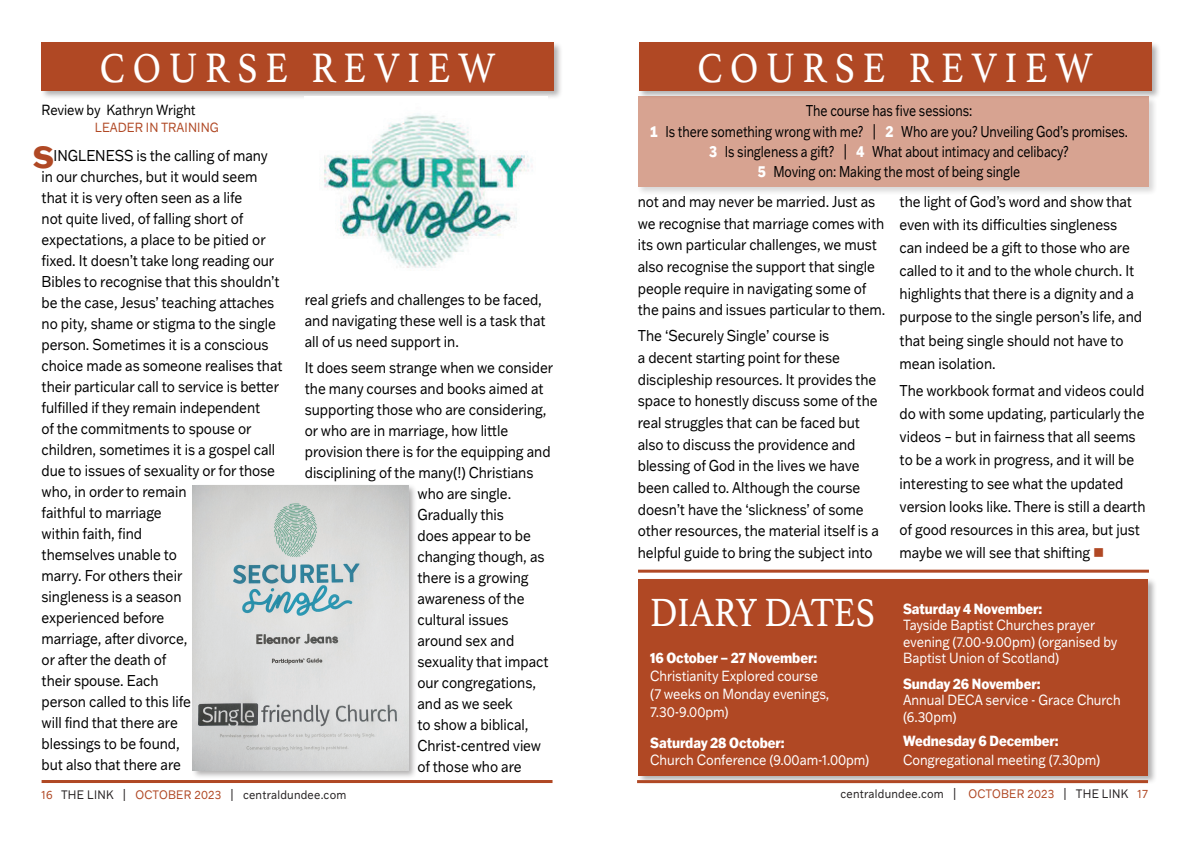
<style>
.page{position:relative;width:1191px;height:842px;background:#fff}
.page>*{position:absolute;margin:0;border:0;box-sizing:border-box;transform-origin:0 0}
.t1{font:43.2px "Athelas";color:#fff;scale:.87 1}
.t2{font:41.3px "Athelas";letter-spacing:-.005em;color:#fff;scale:.88 1}
.t3{font:800 30px "Franklin Gothic ATF";color:#b04824}
.t4{font:15.4px/21px "Franklin Gothic ATF";letter-spacing:-.005em;color:#000;scale:.87 1}
.t5{font:15.4px/20.4px "Franklin Gothic ATF";letter-spacing:-.005em;color:#000;text-align:center;scale:.79 1}
.t6{font:14.4px/16.1px "Franklin Gothic ATF";letter-spacing:-.005em;color:#fff;scale:.88 1}
.t7{font:800 14.4px "Franklin Gothic ATF";letter-spacing:-.005em;color:#fff;scale:.88 1}
.t8{font:14.4px "Franklin Gothic ATF";letter-spacing:-.005em;color:#000;scale:.88 1}
.t9{font:13px "Franklin Gothic ATF";color:#b04824;scale:.9 1}
.t10{font:12px "Franklin Gothic ATF";letter-spacing:.02em;color:#231f20;scale:.9 1}
.s1{font-weight:800;color:#fff}
.s2{color:#b04824}
.s3{color:#fff}
</style>
<div class="page">
<div style="left:637px;top:577px;width:520px;height:207px;background:#231f20;opacity:.35"></div>
<div style="left:638px;top:579px;width:510px;height:196px;background:#b04824"></div>
<div style="left:191px;top:484px;width:227px;height:296px;background:#231f20;opacity:.35"></div>
<img style="left:193px;top:485px;width:215px;height:285px">
<div style="left:40px;top:41px;width:523px;height:59px;background:#231f20;opacity:.35"></div>
<div style="left:42px;top:43px;width:512px;height:48px;background:#b04824"></div>
<div style="left:637px;top:41px;width:523px;height:59px;background:#231f20;opacity:.35"></div>
<div style="left:639px;top:43px;width:512px;height:48px;background:#b04824"></div>
<div style="left:636px;top:95px;width:522px;height:101px;background:#231f20;opacity:.35"></div>
<div style="left:638px;top:96px;width:511px;height:91px;background:#d7a391"></div>
<hr style="left:638px;top:570px;width:511px;height:3px;background:#b04824">
<hr style="left:42px;top:780px;width:510px;height:3px;background:#b04824">
<hr style="left:637px;top:780px;width:511px;height:3px;background:#b04824">
<img style="left:305px;top:96px;width:242px;height:172px">
<h1 class="t1" style="left:100px;top:34px;width:456px">C O U R S E R E V I E W</h1>
<h1 class="t1" style="left:697px;top:34px;width:456px">C O U R S E R E V I E W</h1>
<p class="t8" style="left:42px;top:101px;width:177px">Review by Kathryn Wright</p>
<p class="t9" style="left:95px;top:118px;width:139px">LEADER IN TRAINING</p>
<p class="t4" style="left:42px;top:145px;width:279px;text-indent:12px">INGLENESS is the calling of many in our churches, but it would seem that it is very often seen as a life<br>not quite lived, of falling short of expectations, a place to be pitied or fixed. It doesn’t take long reading our<br>Bibles to recognise that this shouldn’t be the case, Jesus’ teaching attaches no pity, shame or stigma to the single person. Sometimes it is a conscious choice made as someone realises that their particular call to service is better fulfilled if they remain independent<br>of the commitments to spouse or children, sometimes it is a gospel call due to issues of sexuality or for those who, in order to remain<br>faithful to marriage<br>within faith, find<br>themselves unable to<br>marry. For others their<br>singleness is a season<br>experienced before<br>marriage, after divorce,<br>or after the death of<br>their spouse. Each<br>person called to this life<br>will find that there are<br>blessings to be found,<br>but also that there are</p>
<h3 class="t3" style="left:33px;top:137px;width:23px">S</h3>
<p class="t4" style="left:305px;top:289px;width:278px">real griefs and challenges to be faced, and navigating these well is a task that all of us need support in.</p>
<p class="t4" style="left:305px;top:356px;width:287px">It does seem strange when we consider</p>
<p class="t4" style="left:305px;top:377px;width:276px">the many courses and books aimed at</p>
<p class="t4" style="left:305px;top:398px;width:279px">supporting those who are considering,</p>
<p class="t4" style="left:305px;top:419px;width:235px">or who are in marriage, how little</p>
<p class="t4" style="left:305px;top:440px;width:284px">provision there is for the equipping and</p>
<p class="t4" style="left:305px;top:461px;width:264px">disciplining of the many(!) Christians</p>
<p class="t4" style="left:417px;top:482px;width:109px">who are single.</p>
<p class="t4" style="left:417px;top:503px;width:101px">Gradually this</p>
<p class="t4" style="left:417px;top:524px;width:132px">does appear to be</p>
<p class="t4" style="left:417px;top:545px;width:148px">changing though, as</p>
<p class="t4" style="left:417px;top:566px;width:129px">there is a growing</p>
<p class="t4" style="left:417px;top:587px;width:124px">awareness of the</p>
<p class="t4" style="left:417px;top:608px;width:106px">cultural issues</p>
<p class="t4" style="left:417px;top:629px;width:113px">around sex and</p>
<p class="t4" style="left:417px;top:650px;width:152px">sexuality that impact</p>
<p class="t4" style="left:417px;top:671px;width:138px">our congregations,</p>
<p class="t4" style="left:417px;top:692px;width:111px">and as we seek</p>
<p class="t4" style="left:417px;top:713px;width:129px">to show a biblical,</p>
<p class="t4" style="left:417px;top:734px;width:144px">Christ-centred view</p>
<p class="t4" style="left:417px;top:755px;width:121px">of those who are</p>
<p class="t5" style="left:650px;top:100px;width:607px">The course has five sessions:<br><span class="s1">1</span> Is there something wrong with me? | <span class="s1">2</span> Who are you? Unveiling God’s promises.<br><span class="s1">3</span> Is singleness a gift? | <span class="s1">4</span> What about intimacy and celibacy?<br><span class="s1">5</span> Moving on: Making the most of being single</p>
<p class="t4" style="left:638px;top:190px;width:286px;line-height:21.7px">not and may never be married. Just as we recognise that marriage comes with its own particular challenges, we must also recognise the support that single people require in navigating some of the pains and issues particular to them.</p>
<p class="t4" style="left:638px;top:324px;width:278px;line-height:21.7px">The ‘Securely Single’ course is<br>a decent starting point for these discipleship resources. It provides the space to honestly discuss some of the real struggles that can be faced but also to discuss the providence and blessing of God in the lives we have been called to. Although the course doesn’t have the ‘slickness’ of some other resources, the material itself is a helpful guide to bring the subject into</p>
<h2 class="t2" style="left:650px;top:580px;width:257px">DIARY DATES</h2>
<p class="t7" style="left:650px;top:648px;width:191px">16 October – 27 November:</p>
<p class="t6" style="left:650px;top:667px;width:205px;line-height:17.8px">Christianity Explored course (7 weeks on Monday evenings,<br>7.30-9.00pm)</p>
<p class="t7" style="left:650px;top:733px;width:154px">Saturday 28 October:</p>
<p class="t6" style="left:650px;top:752px;width:250px">Church Conference (9.00am-1.00pm)</p>
<p class="t4" style="left:899px;top:189px;width:280px;line-height:23.1px">the light of God’s word and show that even with its difficulties singleness can indeed be a gift to those who are called to it and to the whole church. It highlights that there is a dignity and a purpose to the single person’s life, and that being single should not have to mean isolation.</p>
<p class="t4" style="left:899px;top:379px;width:284px;line-height:23.1px">The workbook format and videos could do with some updating, particularly the videos – but in fairness that all seems to be a work in progress, and it will be interesting to see what the updated version looks like. There is still a dearth of good resources in this area, but just maybe we will see that shifting <span class="s2">■</span></p>
<p class="t7" style="left:903px;top:599px;width:160px">Saturday 4 November:</p>
<p class="t6" style="left:903px;top:617px;width:245px">Tayside Baptist Churches prayer evening (7.00-9.00pm) (organised by<br>Baptist Union of Scotland)</p>
<p class="t7" style="left:903px;top:674px;width:157px">Sunday 26 November:</p>
<p class="t6" style="left:903px;top:692px;width:249px">Annual DECA service - Grace Church (6.30pm)</p>
<p class="t7" style="left:903px;top:731px;width:178px">Wednesday 6 December:</p>
<p class="t6" style="left:903px;top:752px;width:225px">Congregational meeting (7.30pm)</p>
<p class="t10" style="left:42px;top:787px;width:340px"><span class="s2">16</span> THE LINK | <span class="s2">OCTOBER 2023</span> | centraldundee.com</p>
<p class="t10" style="left:840px;top:786px;width:343px">centraldundee.com <span class="s3">|</span> <span class="s2">OCTOBER 2023</span> <span class="s3">|</span> THE LINK <span class="s2">17</span></p>
</div>
